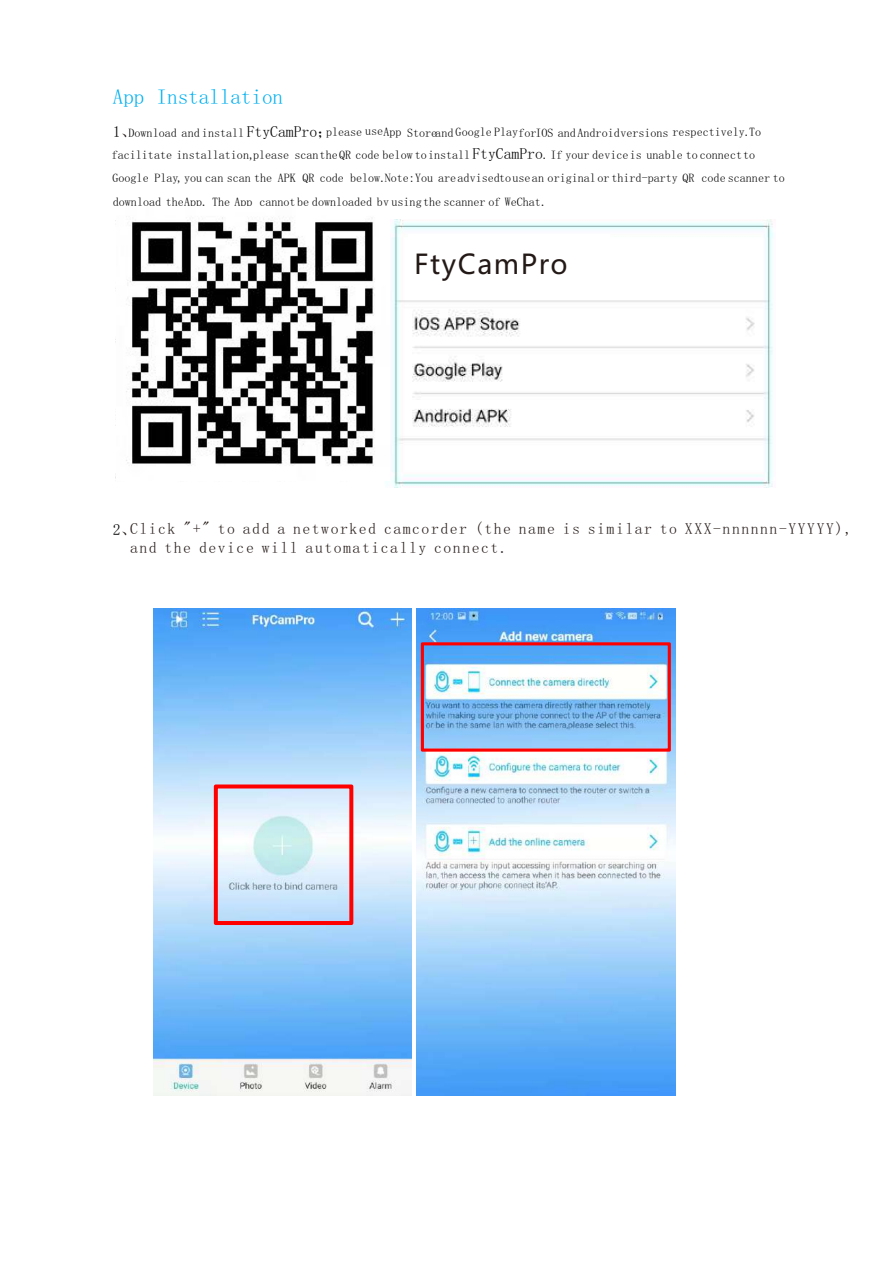
<style>
.page{position:relative;width:893px;height:1263px;background:#fff}
.page>*{position:absolute;margin:0;border:0;box-sizing:border-box;transform-origin:0 0}
.t1{font:27px "Microsoft Ya Hei";letter-spacing:.06em;color:#231916}
.t2{font:21.15px "Sim Sun";color:#00b0f0}
.t3{font:15.6px/18.8px "Sim Sun";letter-spacing:.1em;color:#231916}
.t4{font:15.6px "Sim Sun";color:#000}
.t5{font:12.15px/22.2px "Sim Sun";color:#000}
.s1{font-size:15.6px}
.s2{font-size:15.6px;color:#231916}
.s3{color:#231916}
</style>
<div class="page">
<img style="left:115px;top:220px;width:659px;height:267px">
<img style="left:153px;top:608px;width:259px;height:487px">
<svg style="left:214px;top:784px;width:139px;height:141px;background:#dad2dd"></svg>
<img style="left:416px;top:608px;width:259px;height:487px">
<svg style="left:421px;top:642px;width:250px;height:110px"></svg>
<img style="left:116px;top:217px;width:274px;height:264px">
<div style="left:408px;top:234px;width:201px;height:40px;background:#fff"></div>
<h2 class="t2" style="left:113px;top:85px;width:172px">App Installation</h2>
<p class="t5" style="left:112px;top:121px;width:651px"><span class="s1">1</span><span class="s2">、</span>Download and install <span class="s1">FtyCamPro；</span>please useApp Storeand Google PlayforIOS and Androidversions respectively.To facilitate installation,please scantheQR code below toinstall <span class="s1">FtyCamPro</span>.If your deviceis unable to connectto</p>
<p class="t5" style="left:112px;top:166px;width:674px;line-height:23.4px">Google Play,you can scan the APK QR code below.Note:You areadvisedtousean original or third-party QR code scanner to download theApp. The App cannotbe downloaded by usingthe scanner of WeChat.</p>
<h1 class="t1" style="left:414px;top:252px;width:155px">FtyCamPro</h1>
<p class="t3" style="left:130px;top:519px;width:724px">Click "+" to add a networked camcorder (the name is similar to XXX-nnnnnn-YYYYY), and the device will automatically connect.</p>
<p class="t4" style="left:113px;top:521px;width:25px">2<span class="s3">、</span></p>
</div>
